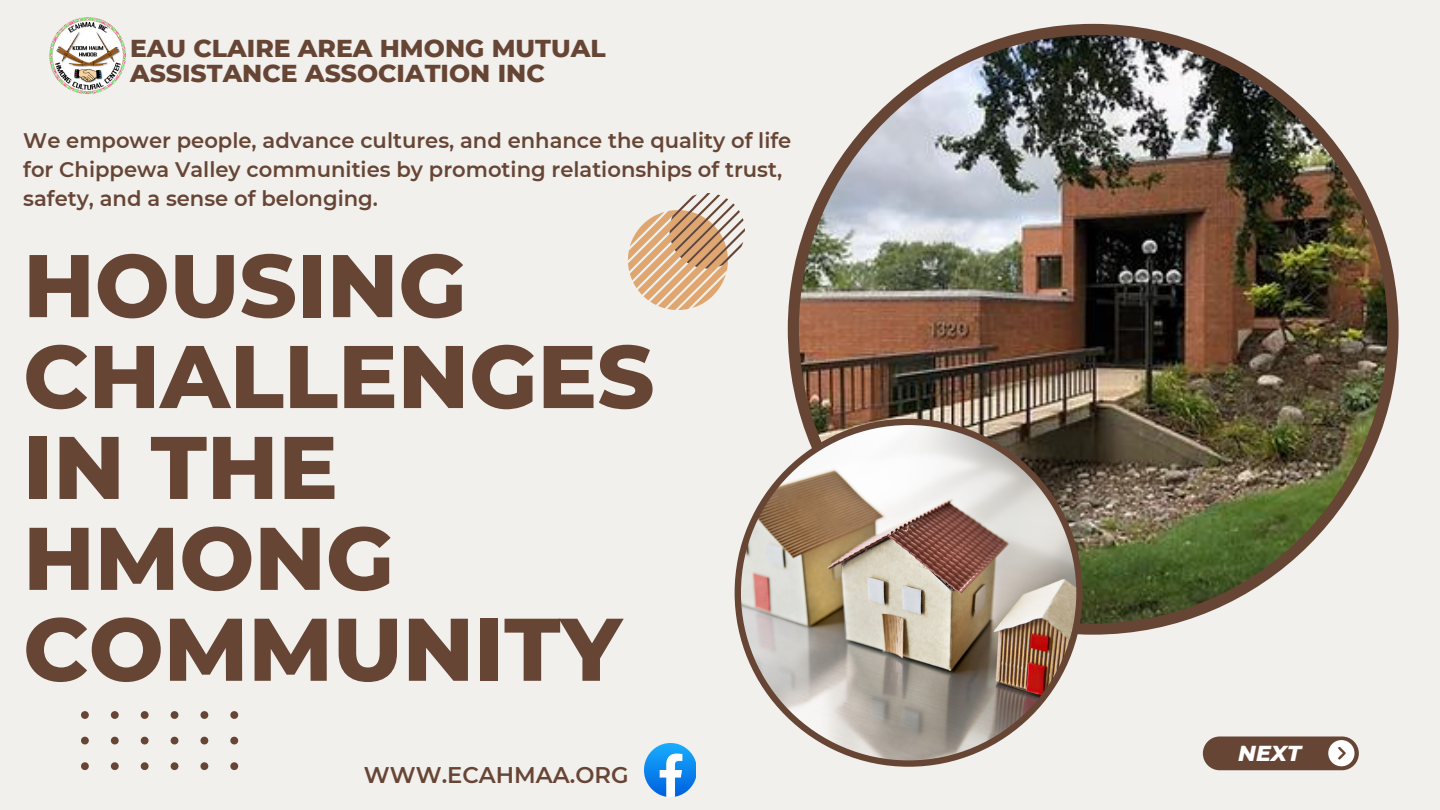
<style>
.page{position:relative;width:1440px;height:810px;background:#f1f0ed}
.page>*{position:absolute;margin:0;border:0;box-sizing:border-box;transform-origin:0 0}
.t1{font:800 88.7px/90.9px "Montserrat";color:#674535}
.t2{font:800 25px/25.6px "Montserrat";color:#674535}
.t3{font:600 22.7px "Montserrat";color:#674535}
.t4{font:italic 800 22.1px "Montserrat";color:#fff}
.t5{font:600 21.1px/29.4px "Montserrat";color:#674535}
</style>
<div class="page">
<img style="left:788px;top:24px;width:611px;height:611px">
<img style="left:735px;top:419px;width:348px;height:348px">
<div style="left:1203px;top:737px;width:156px;height:33px;background:#674535;border-radius:17px"></div>
<svg style="left:1328px;top:740px;width:27px;height:26px"></svg>
<svg style="left:628px;top:193px;width:117px;height:117px"></svg>
<svg style="left:230px;top:762px;width:8px;height:8px"></svg>
<svg style="left:200px;top:762px;width:8px;height:8px"></svg>
<svg style="left:171px;top:762px;width:7px;height:8px"></svg>
<svg style="left:141px;top:762px;width:8px;height:8px"></svg>
<svg style="left:111px;top:762px;width:8px;height:8px"></svg>
<svg style="left:81px;top:762px;width:8px;height:8px"></svg>
<svg style="left:230px;top:737px;width:8px;height:7px"></svg>
<svg style="left:200px;top:737px;width:8px;height:7px"></svg>
<svg style="left:171px;top:737px;width:7px;height:7px"></svg>
<svg style="left:141px;top:737px;width:8px;height:7px"></svg>
<svg style="left:111px;top:737px;width:8px;height:7px"></svg>
<svg style="left:81px;top:737px;width:8px;height:7px"></svg>
<svg style="left:230px;top:711px;width:8px;height:8px"></svg>
<svg style="left:200px;top:711px;width:8px;height:8px"></svg>
<svg style="left:171px;top:711px;width:7px;height:8px"></svg>
<svg style="left:141px;top:711px;width:8px;height:8px"></svg>
<svg style="left:111px;top:711px;width:8px;height:8px"></svg>
<svg style="left:81px;top:711px;width:8px;height:8px"></svg>
<img style="left:50px;top:17px;width:75px;height:76px">
<img style="left:645px;top:744px;width:51px;height:52px">
<p class="t2" style="left:130px;top:35px;width:477px">EAU CLAIRE AREA HMONG MUTUAL<br>ASSISTANCE ASSOCIATION INC</p>
<p class="t5" style="left:23px;top:125px;width:770px">We empower people, advance cultures, and enhance the quality of life for Chippewa Valley communities by promoting relationships of trust, safety, and a sense of belonging.</p>
<h1 class="t1" style="left:23px;top:240px;width:633px">HOUSING<br>CHALLENGES<br>IN THE<br>HMONG<br>COMMUNITY</h1>
<p class="t3" style="left:364px;top:761px;width:266px">WWW.ECAHMAA.ORG</p>
<p class="t4" style="left:1238px;top:740px;width:64px">NEXT</p>
</div>
